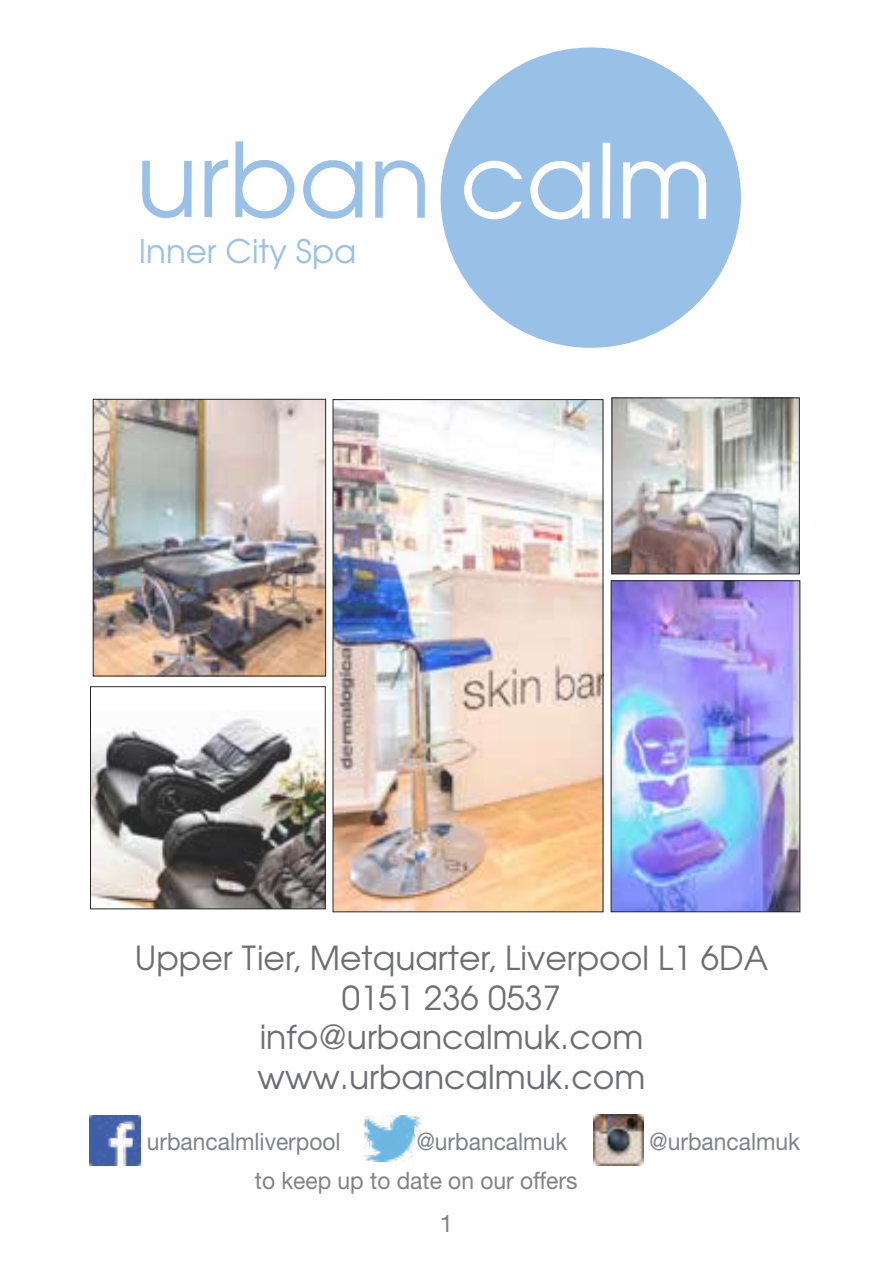
<style>
.page{position:relative;width:893px;height:1263px;background:#fff}
.page>*{position:absolute;margin:0;border:0;box-sizing:border-box;transform-origin:0 0}
.t1{font:102.6px "Avant Garde";letter-spacing:-.005em;color:#99c1e7}
.t2{font:33px/39.6px "Avant Garde";color:#6d6e71;text-align:center}
.t3{font:32.4px "Avant Garde";color:#99c1e7}
.t4{font:24px "Helvetica Neue";color:#808285;scale:.95 1}
.t5{font:24px "Helvetica Neue";color:#808285}
.s1{color:#fff}
</style>
<div class="page">
<img style="left:92px;top:718px;width:232px;height:189px">
<div style="left:90px;top:686px;width:236px;height:223px;border:1px solid #000"></div>
<div style="left:440px;top:47px;width:301px;height:301px;background:#99c1e7;border-radius:50%"></div>
<img style="left:89px;top:1115px;width:51px;height:50px">
<img style="left:364px;top:1116px;width:56px;height:46px">
<img style="left:593px;top:1115px;width:51px;height:50px">
<img style="left:335px;top:401px;width:266px;height:509px">
<img style="left:613px;top:582px;width:185px;height:328px">
<img style="left:95px;top:401px;width:229px;height:273px">
<img style="left:614px;top:399px;width:184px;height:173px">
<h1 class="t1" style="left:136px;top:116px;width:579px">urban <span class="s1">calm</span></h1>
<p class="t3" style="left:139px;top:231px;width:219px">Inner City Spa</p>
<p class="t2" style="left:135px;top:937px;width:635px">Upper Tier, Metquarter, Liverpool L1 6DA<br>0151 236 0537<br>info@urbancalmuk.com www.urbancalmuk.com</p>
<p class="t4" style="left:147px;top:1127px;width:206px">urbancalmliverpool</p>
<p class="t4" style="left:417px;top:1127px;width:160px">@urbancalmuk</p>
<p class="t4" style="left:650px;top:1127px;width:160px">@urbancalmuk</p>
<p class="t4" style="left:255px;top:1166px;width:341px">to keep up to date on our offers</p>
<p class="t5" style="left:440px;top:1209px;width:15px">1</p>
</div>
